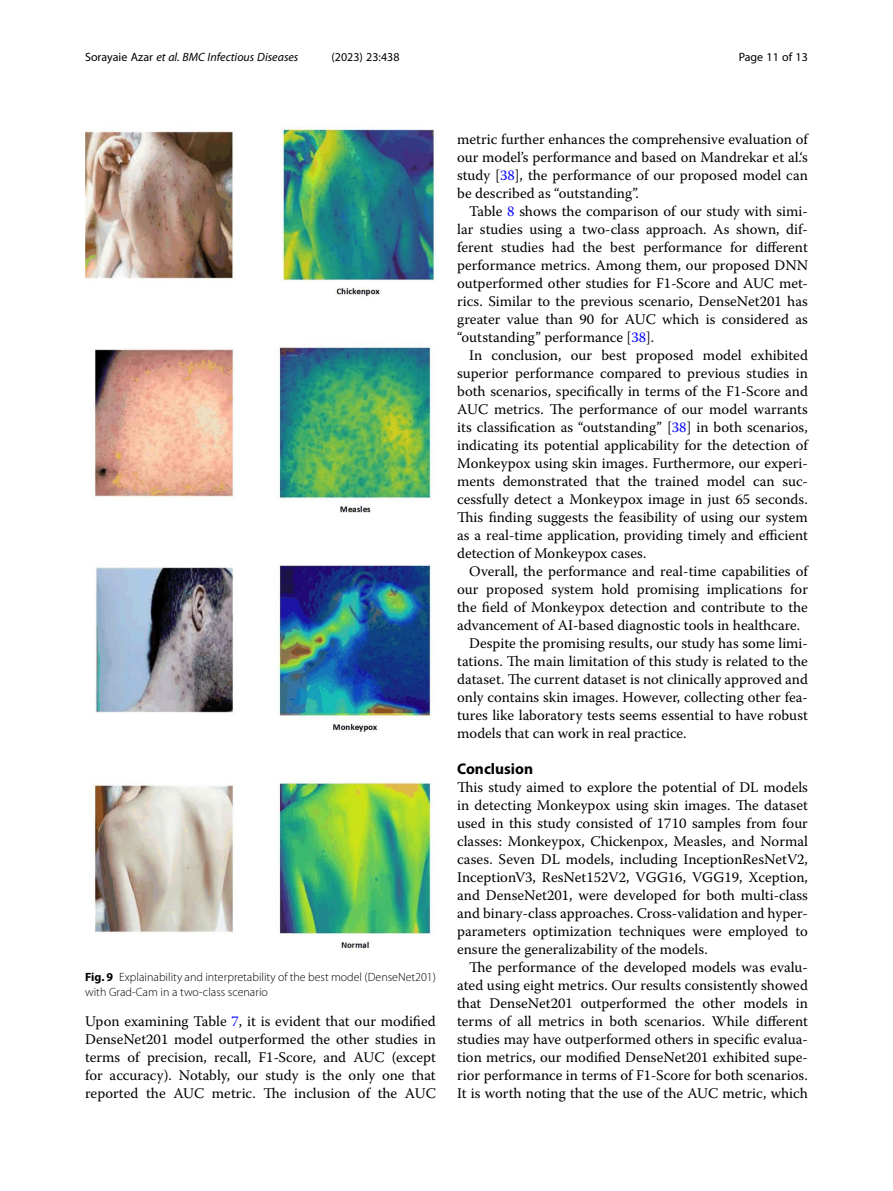
<style>
.page{position:relative;width:893px;height:1191px;background:#fff}
.page>*{position:absolute;margin:0;border:0;box-sizing:border-box;transform-origin:0 0}
.Head_1{font:700 15.45px "Myriad Pro";color:#000}
.Body_Text_Indent{font:14.7px/18px "Warnock Pro";color:#000;text-align:justify}
.Body_Text{font:14.7px/18px "Warnock Pro";color:#000;text-align:justify}
.Figure_Caption{font:300 12px/15px "Myriad Pro";color:#000}
.t1{font:italic 12px "Myriad Pro";color:#000}
.t2{font:12px "Myriad Pro";color:#000}
.s1{font-style:normal}
.s2{font-weight:700}
.s3{color:#00f}
</style>
<div class="page">
<img style="left:85px;top:126px;width:350px;height:825px">
<p class="t1" style="left:85px;top:50px;width:215px"><span class="s1">Sorayaie Azar</span> et al. BMC Infectious Diseases</p>
<p class="t2" style="left:331px;top:50px;width:70px">(2023) 23:438</p>
<p class="t2" style="left:739px;top:50px;width:71px">Page 11 of 13</p>
<p class="Figure_Caption" style="left:85px;top:969px;width:352px"><span class="s2">Fig. 9</span> Explainability and interpretability of the best model (DenseNet201) with Grad-Cam in a two-class scenario</p>
<p class="Body_Text_Indent" style="left:85px;top:1012px;width:352px">Upon examining Table <span class="s3">7</span>, it is evident that our modified DenseNet201 model outperformed the other studies in terms of precision, recall, F1-Score, and AUC (except for accuracy). Notably, our study is the only one that reported the AUC metric. The inclusion of the AUC</p>
<p class="Body_Text_Indent" style="left:457px;top:130px;width:352px">metric further enhances the comprehensive evaluation of our model’s performance and based on Mandrekar et al.‘s study [<span class="s3">38</span>], the performance of our proposed model can be described as “outstanding”.</p>
<p class="Body_Text_Indent" style="left:457px;top:202px;width:352px;text-indent:12px">Table <span class="s3">8</span> shows the comparison of our study with simi&shy;lar studies using a two-class approach. As shown, dif&shy;ferent studies had the best performance for different performance metrics. Among them, our proposed DNN outperformed other studies for F1-Score and AUC met&shy;rics. Similar to the previous scenario, DenseNet201 has greater value than 90 for AUC which is considered as “outstanding” performance [<span class="s3">38</span>].</p>
<p class="Body_Text_Indent" style="left:457px;top:346px;width:352px;text-indent:12px">In conclusion, our best proposed model exhibited superior performance compared to previous studies in both scenarios, specifically in terms of the F1-Score and AUC metrics. The performance of our model warrants its classification as “outstanding” [<span class="s3">38</span>] in both scenarios, indicating its potential applicability for the detection of Monkeypox using skin images. Furthermore, our experi&shy;ments demonstrated that the trained model can suc&shy;cessfully detect a Monkeypox image in just 65 seconds.<br>This finding suggests the feasibility of using our system as a real-time application, providing timely and efficient detection of Monkeypox cases.</p>
<p class="Body_Text_Indent" style="left:457px;top:562px;width:352px;text-indent:12px">Overall, the performance and real-time capabilities of our proposed system hold promising implications for the field of Monkeypox detection and contribute to the advancement of AI-based diagnostic tools in healthcare.</p>
<p class="Body_Text_Indent" style="left:457px;top:634px;width:352px;text-indent:12px">Despite the promising results, our study has some limi&shy;tations. The main limitation of this study is related to the dataset. The current dataset is not clinically approved and only contains skin images. However, collecting other fea&shy;tures like laboratory tests seems essential to have robust models that can work in real practice.</p>
<p class="Head_1" style="left:457px;top:759px;width:77px">Conclusion</p>
<p class="Body_Text" style="left:457px;top:778px;width:352px">This study aimed to explore the potential of DL models in detecting Monkeypox using skin images. The dataset used in this study consisted of 1710 samples from four classes: Monkeypox, Chickenpox, Measles, and Normal cases. Seven DL models, including InceptionResNetV2, InceptionV3, ResNet152V2, VGG16, VGG19, Xception, and DenseNet201, were developed for both multi-class and binary-class approaches. Cross-validation and hyper&shy;parameters optimization techniques were employed to ensure the generalizability of the models.</p>
<p class="Body_Text_Indent" style="left:457px;top:958px;width:352px;text-indent:12px">The performance of the developed models was evalu&shy;ated using eight metrics. Our results consistently showed that DenseNet201 outperformed the other models in terms of all metrics in both scenarios. While different studies may have outperformed others in specific evalua&shy;tion metrics, our modified DenseNet201 exhibited supe&shy;rior performance in terms of F1-Score for both scenarios.<br>It is worth noting that the use of the AUC metric, which</p>
</div>
